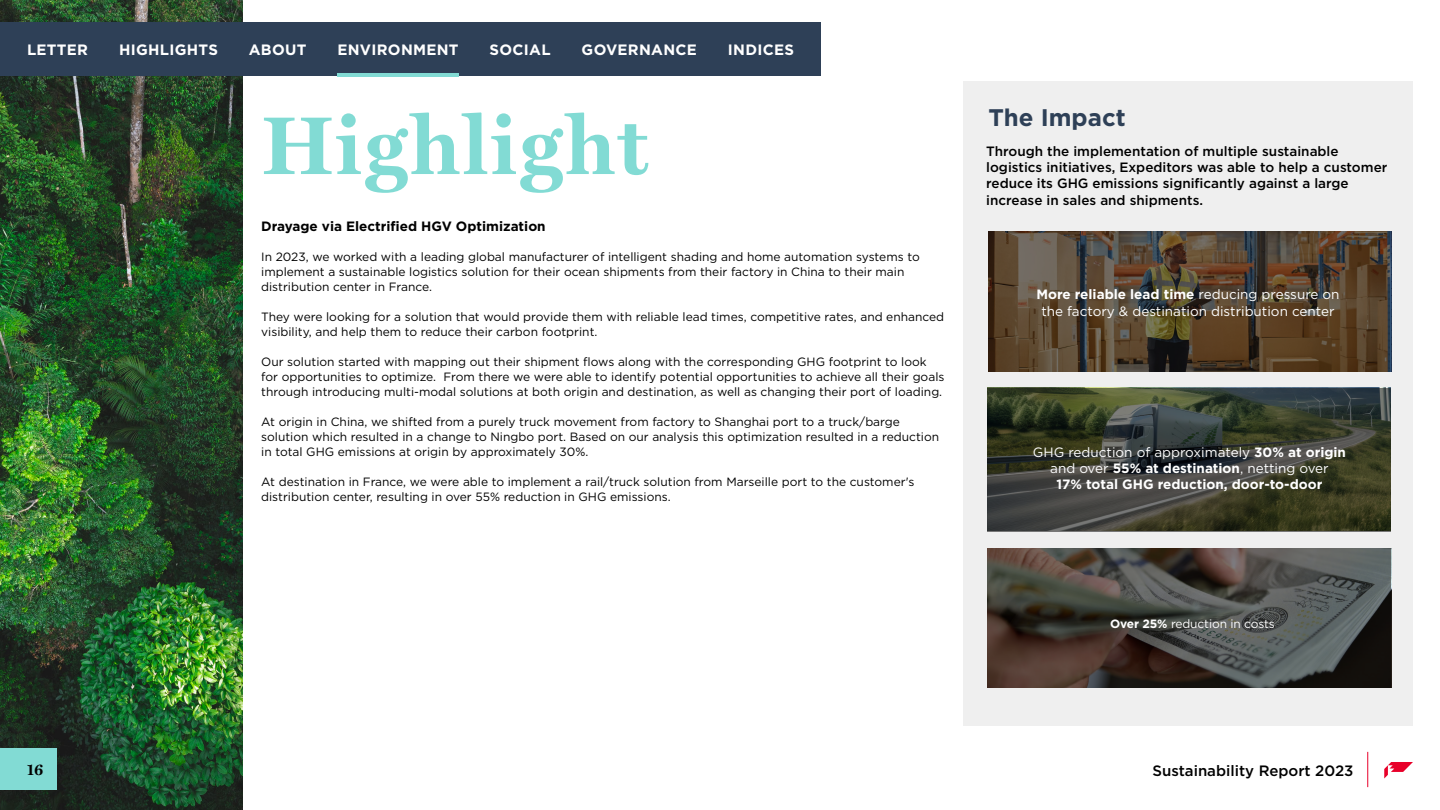
<style>
.page{position:relative;width:1440px;height:810px;background:#fff}
.page>*{position:absolute;margin:0;border:0;box-sizing:border-box;transform-origin:0 0}
.t1{font:700 82.5px "Miller Text";letter-spacing:.025em;color:#82dbd4}
.t2{font:700 24px "Gotham";color:#2e4057}
.t3{font:700 15px "Gotham";letter-spacing:.02em;color:#fff}
.t4{font:500 15px "Gotham";color:#000}
.t5{font:700 15px "Miller Text";color:#000}
.t6{font:500 13.5px/16.2px "Gotham";color:#000}
.t7{font:700 13.5px/16.2px "Gotham";color:#fff;text-align:center}
.t8{font:13.5px/16.2px "Gotham";color:#fff;text-align:center}
.t9{font:700 13.5px "Gotham";color:#000}
.t10{font:12px/15px "Gotham";color:#000}
.t11{font:12px "Gotham";letter-spacing:-.01em;color:#fff}
.s1{font-weight:700}
.s2{font-weight:400}
</style>
<div class="page">
<img style="left:0;top:0;width:243px;height:810px">
<div style="left:0;top:749px;width:56px;height:41px;background:#82dbd4"></div>
<svg style="left:1384px;top:762px;width:29px;height:17px"></svg>
<hr style="left:1367px;top:752px;width:1px;height:35px;background:#e8002a">
<div style="left:0;top:22px;width:821px;height:54px;background:#2e4057"></div>
<hr style="left:338px;top:73px;width:121px;height:3px;background:#82dbd4">
<div style="left:963px;top:81px;width:450px;height:645px;background:#efefef"></div>
<svg style="left:987px;top:548px;width:404px;height:140px;background:#484440"></svg>
<svg style="left:987px;top:388px;width:404px;height:143px;background:#3b3e31"></svg>
<svg style="left:989px;top:231px;width:401px;height:140px;background:#544330"></svg>
<p class="t3" style="left:27px;top:40px;width:63px">LETTER</p>
<p class="t3" style="left:119px;top:40px;width:100px">HIGHLIGHTS</p>
<p class="t3" style="left:249px;top:40px;width:59px">ABOUT</p>
<p class="t3" style="left:337px;top:40px;width:123px">ENVIRONMENT</p>
<p class="t3" style="left:490px;top:40px;width:63px">SOCIAL</p>
<p class="t3" style="left:582px;top:40px;width:117px">GOVERNANCE</p>
<p class="t3" style="left:728px;top:40px;width:68px">INDICES</p>
<h1 class="t1" style="left:261px;top:80px;width:388px">Highlight</h1>
<p class="t9" style="left:261px;top:217px;width:286px">Drayage via Electrified HGV Optimization</p>
<p class="t10" style="left:261px;top:249px;width:660px">In 2023, we worked with a leading global manufacturer of intelligent shading and home automation systems to implement a sustainable logistics solution for their ocean shipments from their factory in China to their main distribution center in France.</p>
<p class="t10" style="left:261px;top:309px;width:685px">They were looking for a solution that would provide them with reliable lead times, competitive rates, and enhanced visibility, and help them to reduce their carbon footprint.</p>
<p class="t10" style="left:261px;top:354px;width:685px">Our solution started with mapping out their shipment flows along with the corresponding GHG footprint to look for opportunities to optimize. From there we were able to identify potential opportunities to achieve all their goals through introducing multi-modal solutions at both origin and destination, as well as changing their port of loading.</p>
<p class="t10" style="left:261px;top:414px;width:680px">At origin in China, we shifted from a purely truck movement from factory to Shanghai port to a truck/barge solution which resulted in a change to Ningbo port. Based on our analysis this optimization resulted in a reduction in total GHG emissions at origin by approximately 30%.</p>
<p class="t10" style="left:261px;top:474px;width:655px">At destination in France, we were able to implement a rail/truck solution from Marseille port to the customer's distribution center, resulting in over 55% reduction in GHG emissions.</p>
<h2 class="t2" style="left:988px;top:102px;width:139px">The Impact</h2>
<p class="t6" style="left:986px;top:143px;width:403px">Through the implementation of multiple sustainable logistics initiatives, Expeditors was able to help a customer reduce its GHG emissions significantly against a large increase in sales and shipments.</p>
<p class="t8" style="left:1036px;top:286px;width:305px"><span class="s1">More reliable lead time</span> reducing pressure on the factory &amp; destination distribution center</p>
<p class="t7" style="left:1033px;top:444px;width:315px"><span class="s2">GHG reduction of approximately</span> 30% at origin <span class="s2">and over</span> 55% at destination<span class="s2">, netting over<br></span>17% total GHG reduction, door-to-door</p>
<p class="t11" style="left:1110px;top:616px;width:166px"><span class="s1">Over 25%</span> reduction in costs</p>
<p class="t5" style="left:27px;top:758px;width:18px">16</p>
<p class="t4" style="left:1153px;top:760px;width:203px">Sustainability Report 2023</p>
</div>
